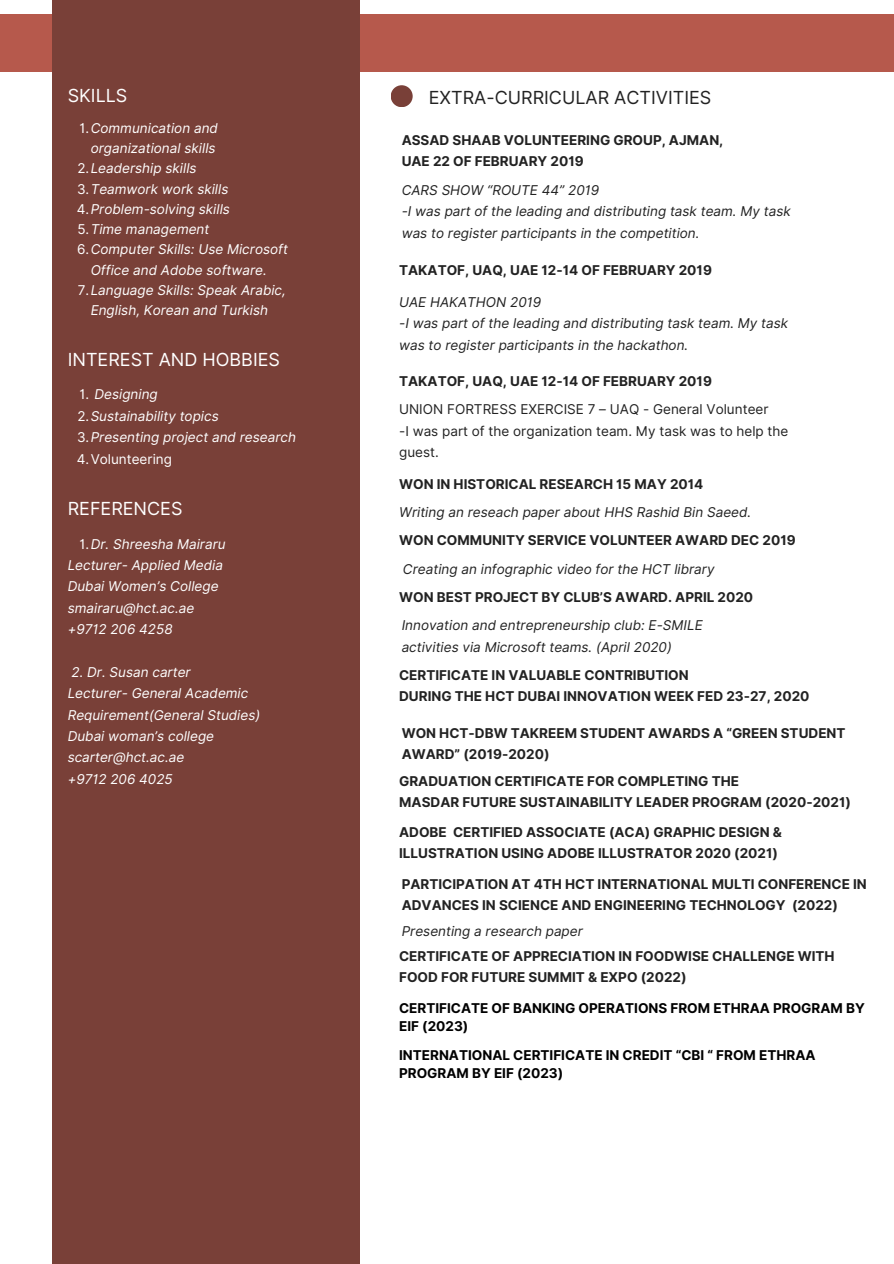
<style>
.page{position:relative;width:894px;height:1264px;background:#fff}
.page>*{position:absolute;margin:0;border:0;box-sizing:border-box;transform-origin:0 0}
.t1{font:18px "Inter";color:#fff}
.t2{font:18px "Inter";color:#222}
.t3{font:700 13.5px/21.3px "Inter";color:#222}
.t4{font:italic 13.5px/20.2px "Inter";color:#fff;text-align:center}
.t5{font:italic 13.5px/21.3px "Inter";color:#222}
.t6{font:700 13.5px/18px "Inter";color:#000}
.t7{font:13.5px/21.3px "Inter";color:#222}
.t8{font:13.5px "Inter";color:#fff}
.s1{font-style:normal}
</style>
<div class="page">
<div style="left:0;top:15px;width:893px;height:57px;background:#b6594c"></div>
<div style="left:52px;top:0;width:308px;height:1263px;background:#794038"></div>
<div style="left:390px;top:85px;width:22px;height:22px;background:#794038;border-radius:50%"></div>
<p class="t1" style="left:68px;top:85px;width:61px">SKILLS</p>
<h2 class="t4" style="left:80px;top:118px;width:140px;text-align:right"><span class="s1">1.</span>Communication and organizational skills</h2>
<h2 class="t4" style="left:77px;top:158px;width:121px"><span class="s1">2.</span>Leadership skills</h2>
<h2 class="t4" style="left:77px;top:178px;width:153px"><span class="s1">3.</span>Teamwork work skills</h2>
<h2 class="t4" style="left:77px;top:199px;width:154px"><span class="s1">4.</span>Problem-solving skills</h2>
<h2 class="t4" style="left:77px;top:219px;width:133px"><span class="s1">5.</span>Time management</h2>
<p class="t4" style="left:77px;top:239px;width:212px"><span class="s1">6.</span>Computer Skills: Use Microsoft<br>Office and Adobe software.</p>
<h2 class="t4" style="left:78px;top:280px;width:209px"><span class="s1">7.</span>Language Skills: Speak Arabic,<br>English, Korean and Turkish</h2>
<p class="t1" style="left:68px;top:348px;width:214px">INTEREST AND HOBBIES</p>
<p class="t4" style="left:80px;top:384px;width:80px"><span class="s1">1.</span> Designing</p>
<p class="t4" style="left:77px;top:406px;width:143px"><span class="s1">2.</span>Sustainability topics</p>
<p class="t4" style="left:77px;top:427px;width:220px"><span class="s1">3.</span>Presenting project and research</p>
<h1 class="t8" style="left:77px;top:450px;width:97px">4.Volunteering</h1>
<h2 class="t1" style="left:68px;top:498px;width:116px">REFERENCES</h2>
<p class="t4" style="left:80px;top:533px;width:148px"><span class="s1">1.</span>Dr. Shreesha Mairaru</p>
<p class="t4" style="left:68px;top:555px;width:157px">Lecturer- Applied Media</p>
<h2 class="t4" style="left:68px;top:576px;width:152px">Dubai Women’s College</h2>
<p class="t4" style="left:68px;top:597px;width:128px">smairaru@hct.ac.ae</p>
<p class="t4" style="left:68px;top:619px;width:106px">+9712 206 4258</p>
<h2 class="t4" style="left:71px;top:661px;width:121px">2. Dr. Susan carter</h2>
<p class="t4" style="left:68px;top:682px;width:194px;line-height:21.3px;text-align:left">Lecturer- General Academic<br>Requirement(General Studies)</p>
<p class="t4" style="left:68px;top:726px;width:148px">Dubai woman’s college</p>
<h2 class="t4" style="left:68px;top:747px;width:118px">scarter@hct.ac.ae</h2>
<p class="t4" style="left:68px;top:768px;width:107px">+9712 206 4025</p>
<h1 class="t2" style="left:428px;top:86px;width:284px">EXTRA-CURRICULAR ACTIVITIES</h1>
<p class="t3" style="left:401px;top:129px;width:323px">ASSAD SHAAB VOLUNTEERING GROUP, AJMAN,<br>UAE 22 OF FEBRUARY 2019</p>
<p class="t5" style="left:401px;top:179px;width:199px">CARS SHOW “ROUTE 44” 2019</p>
<p class="t5" style="left:401px;top:201px;width:390px">-I was part of the leading and distributing task team. My task was to register participants in the competition.</p>
<p class="t3" style="left:399px;top:259px;width:314px">TAKATOF, UAQ, UAE 12-14 OF FEBRUARY 2019</p>
<p class="t5" style="left:399px;top:291px;width:143px">UAE HAKATHON 2019</p>
<p class="t5" style="left:399px;top:313px;width:390px">-I was part of the leading and distributing task team. My task was to register participants in the hackathon.</p>
<p class="t3" style="left:399px;top:370px;width:314px">TAKATOF, UAQ, UAE 12-14 OF FEBRUARY 2019</p>
<h1 class="t7" style="left:399px;top:398px;width:371px">UNION FORTRESS EXERCISE 7 – UAQ - General Volunteer</h1>
<p class="t7" style="left:399px;top:420px;width:390px">-I was part of the organization team. My task was to help the guest.</p>
<p class="t3" style="left:399px;top:473px;width:305px">WON IN HISTORICAL RESEARCH 15 MAY 2014</p>
<p class="t5" style="left:399px;top:501px;width:353px">Writing an reseach paper about HHS Rashid Bin Saeed.</p>
<h1 class="t3" style="left:399px;top:530px;width:398px">WON COMMUNITY SERVICE VOLUNTEER AWARD DEC 2019</h1>
<p class="t5" style="left:403px;top:558px;width:313px">Creating an infographic video for the HCT library</p>
<p class="t3" style="left:399px;top:586px;width:355px">WON BEST PROJECT BY CLUB’S AWARD. APRIL 2020</p>
<p class="t5" style="left:401px;top:614px;width:302px">Innovation and entrepreneurship club: E-SMILE</p>
<p class="t5" style="left:401px;top:636px;width:272px">activities via Microsoft teams. (April 2020)</p>
<p class="t3" style="left:399px;top:664px;width:412px">CERTIFICATE IN VALUABLE CONTRIBUTION<br>DURING THE HCT DUBAI INNOVATION WEEK FED 23-27, 2020</p>
<p class="t3" style="left:401px;top:722px;width:445px">WON HCT-DBW TAKREEM STUDENT AWARDS A “GREEN STUDENT<br>AWARD” (2019-2020)</p>
<p class="t3" style="left:399px;top:770px;width:453px">GRADUATION CERTIFICATE FOR COMPLETING THE<br>MASDAR FUTURE SUSTAINABILITY LEADER PROGRAM (2020-2021)</p>
<h2 class="t3" style="left:399px;top:821px;width:384px">ADOBE CERTIFIED ASSOCIATE (ACA) GRAPHIC DESIGN &amp;<br>ILLUSTRATION USING ADOBE ILLUSTRATOR 2020 (2021)</h2>
<p class="t3" style="left:401px;top:873px;width:466px">PARTICIPATION AT 4TH HCT INTERNATIONAL MULTI CONFERENCE IN<br>ADVANCES IN SCIENCE AND ENGINEERING TECHNOLOGY (2022)</p>
<h2 class="t3" style="left:399px;top:945px;width:437px">CERTIFICATE OF APPRECIATION IN FOODWISE CHALLENGE WITH<br>FOOD FOR FUTURE SUMMIT &amp; EXPO (2022)</h2>
<p class="t5" style="left:401px;top:920px;width:183px">Presenting a research paper</p>
<h2 class="t6" style="left:399px;top:999px;width:467px">CERTIFICATE OF BANKING OPERATIONS FROM ETHRAA PROGRAM BY<br>EIF (2023)</h2>
<h2 class="t6" style="left:399px;top:1046px;width:418px">INTERNATIONAL CERTIFICATE IN CREDIT “CBI “ FROM ETHRAA<br>PROGRAM BY EIF (2023)</h2>
</div>
